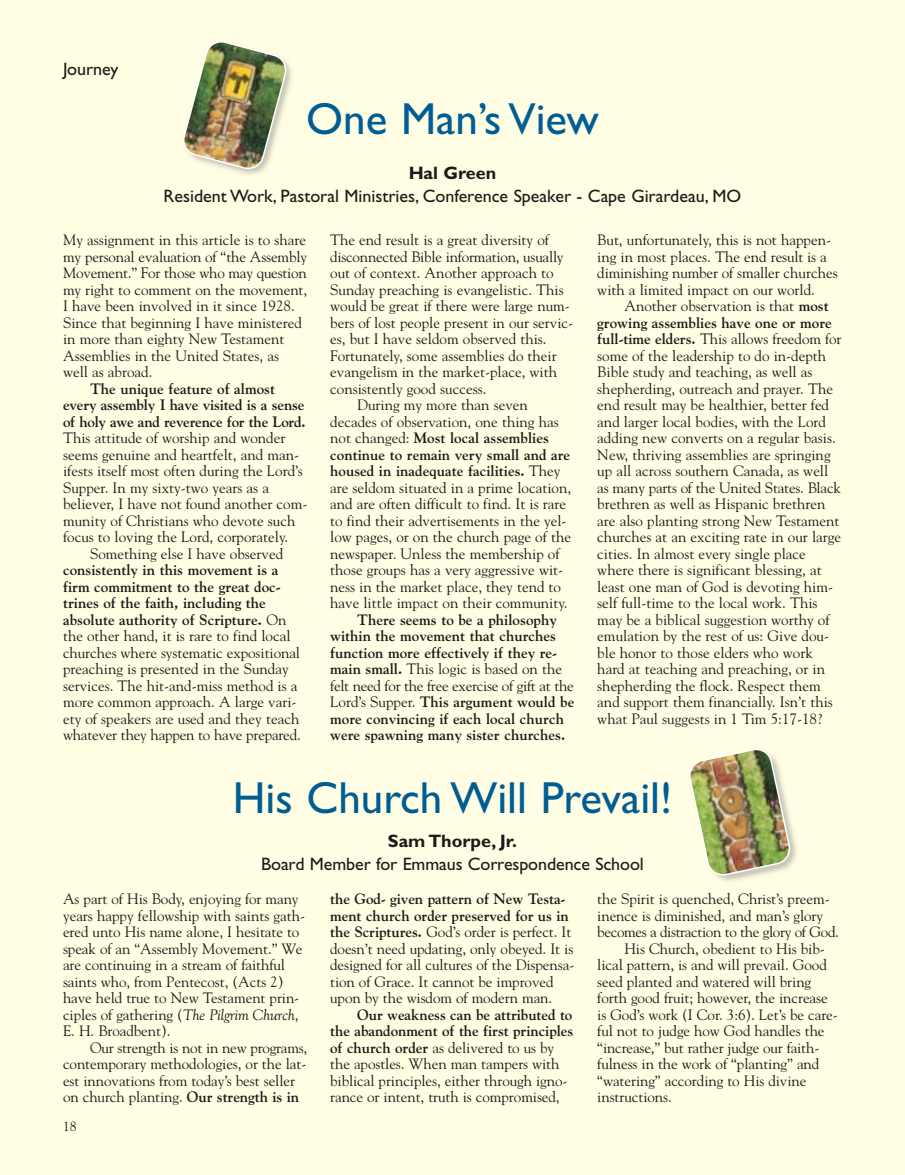
<style>
.page{position:relative;width:905px;height:1175px;background:#fff}
.page>*{position:absolute;margin:0;border:0;box-sizing:border-box;transform-origin:0 0}
.t1{font:45px "Gill Sans";color:#005d93}
.t2{font:18px "Gill Sans";color:#1b1b19}
.t3{font:700 18px "Gill Sans";color:#1b1b19}
.t4{font:15px/16.5px "Goudy";color:#1b1b19}
.t5{font:700 15px/16.5px "Goudy";color:#1b1b19;text-align:center}
.t6{font:15px "Goudy";letter-spacing:-.025em;color:#1b1b19}
.t7{font:13.5px "Goudy";color:#1b1b19}
.s1{font-weight:700}
.s2{font-weight:400}
.s3{font-style:italic}
</style>
<div class="page">
<div style="left:0;top:0;width:904px;height:1174px;background:#fffde2"></div>
<img style="left:689px;top:749px;width:102px;height:128px">
<img style="left:183px;top:41px;width:105px;height:130px">
<p class="t2" style="left:63px;top:63px;width:57px">Journey</p>
<h1 class="t1" style="left:306px;top:103px;width:294px">One Man’s View</h1>
<p class="t3" style="left:408px;top:167px;width:89px">Hal Green</p>
<p class="t2" style="left:164px;top:189px;width:579px">Resident Work, Pastoral Ministries, Conference Speaker - Cape Girardeau, MO</p>
<p class="t4" style="left:63px;top:233px;width:246px">My assignment in this article is to share my personal evaluation of “the Assembly Movement.” For those who may question my right to comment on the movement, I have been involved in it since 1928.<br>Since that beginning I have ministered in more than eighty New Testament Assemblies in the United States, as well as abroad.</p>
<p class="t5" style="left:63px;top:381px;width:244px">The unique feature of almost<br>every assembly I have visited is a sense of holy awe and reverence for the Lord.</p>
<p class="t4" style="left:63px;top:431px;width:224px">This attitude of worship and wonder</p>
<p class="t4" style="left:63px;top:447px;width:237px">seems genuine and heartfelt, and man-</p>
<p class="t4" style="left:63px;top:464px;width:241px">ifests itself most often during the Lord’s</p>
<p class="t4" style="left:63px;top:480px;width:207px">Supper. In my sixty-two years as a</p>
<p class="t4" style="left:63px;top:497px;width:246px">believer, I have not found another com-</p>
<p class="t4" style="left:63px;top:513px;width:234px">munity of Christians who devote such</p>
<p class="t4" style="left:63px;top:530px;width:227px">focus to loving the Lord, corporately.</p>
<p class="t4" style="left:90px;top:546px;width:195px">Something else I have observed</p>
<p class="t4" style="left:63px;top:563px;width:239px"><span class="s1">consistently in this movement is a firm commitment to the great doc&shy;trines of the faith, including the absolute authority of Scripture.</span> On the other hand, it is rare to find local churches where systematic expositional preaching is presented in the Sunday services. The hit-and-miss method is a more common approach. A large vari&shy;ety of speakers are used and they teach whatever they happen to have prepared.</p>
<p class="t4" style="left:330px;top:233px;width:220px">The end result is a great diversity of</p>
<p class="t4" style="left:330px;top:249px;width:235px">disconnected Bible information, usually</p>
<p class="t4" style="left:330px;top:266px;width:225px">out of context. Another approach to</p>
<p class="t4" style="left:330px;top:282px;width:235px">Sunday preaching is evangelistic. This</p>
<p class="t4" style="left:330px;top:299px;width:241px">would be great if there were large num-</p>
<p class="t4" style="left:330px;top:315px;width:244px">bers of lost people present in our servic-</p>
<p class="t4" style="left:330px;top:332px;width:218px">es, but I have seldom observed this.</p>
<p class="t4" style="left:330px;top:348px;width:228px">Fortunately, some assemblies do their</p>
<p class="t4" style="left:330px;top:365px;width:228px">evangelism in the market-place, with</p>
<p class="t4" style="left:330px;top:381px;width:158px">consistently good success.</p>
<p class="t4" style="left:357px;top:398px;width:172px">During my more than seven</p>
<p class="t4" style="left:330px;top:414px;width:230px">decades of observation, one thing has</p>
<p class="t5" style="left:330px;top:431px;width:220px"><span class="s2">not changed:</span> Most local assemblies</p>
<p class="t5" style="left:330px;top:447px;width:241px">continue to remain very small and are</p>
<p class="t5" style="left:330px;top:464px;width:232px">housed in inadequate facilities. <span class="s2">They</span></p>
<p class="t4" style="left:330px;top:480px;width:242px">are seldom situated in a prime location,</p>
<p class="t4" style="left:330px;top:497px;width:237px">and are often difficult to find. It is rare</p>
<p class="t4" style="left:330px;top:513px;width:238px">to find their advertisements in the yel-</p>
<p class="t4" style="left:330px;top:530px;width:242px">low pages, or on the church page of the</p>
<p class="t4" style="left:330px;top:546px;width:231px">newspaper. Unless the membership of</p>
<p class="t4" style="left:330px;top:563px;width:234px">those groups has a very aggressive wit-</p>
<p class="t4" style="left:330px;top:579px;width:232px">ness in the market place, they tend to</p>
<p class="t4" style="left:330px;top:596px;width:239px">have little impact on their community.</p>
<p class="t5" style="left:330px;top:612px;width:246px;text-align:left;text-indent:27px">There seems to be a philosophy within the movement that churches function more effectively if they re&shy;main small. <span class="s2">This logic is based on the felt need for the free exercise of gift at the Lord’s Supper.</span> This argument would be more convincing if each local church were spawning many sister churches.</p>
<p class="t4" style="left:597px;top:233px;width:242px">But, unfortunately, this is not happen&shy;ing in most places. The end result is a diminishing number of smaller churches with a limited impact on our world.</p>
<p class="t4" style="left:597px;top:299px;width:246px;text-indent:27px">Another observation is that <span class="s1">most growing assemblies have one or more full-time elders.</span> This allows freedom for some of the leadership to do in-depth Bible study and teaching, as well as shepherding, outreach and prayer. The end result may be healthier, better fed and larger local bodies, with the Lord adding new converts on a regular basis.<br>New, thriving assemblies are springing up all across southern Canada, as well as many parts of the United States. Black brethren as well as Hispanic brethren are also planting strong New Testament churches at an exciting rate in our large cities. In almost every single place where there is significant blessing, at least one man of God is devoting him&shy;self full-time to the local work. This may be a biblical suggestion worthy of emulation by the rest of us: Give dou&shy;ble honor to those elders who work hard at teaching and preaching, or in shepherding the flock. Respect them and support them financially. Isn’t this what Paul suggests in 1 Tim 5:17-18?</p>
<h1 class="t1" style="left:233px;top:781px;width:441px">His Church Will Prevail!</h1>
<p class="t3" style="left:388px;top:834px;width:131px">Sam Thorpe, Jr.</p>
<p class="t2" style="left:261px;top:857px;width:384px">Board Member for Emmaus Correspondence School</p>
<p class="t4" style="left:63px;top:892px;width:243px">As part of His Body, enjoying for many years happy fellowship with saints gath&shy;ered unto His name alone, I hesitate to speak of an “Assembly Movement.” We are continuing in a stream of faithful saints who, from Pentecost, (Acts 2) have held true to New Testament prin&shy;ciples of gathering (<span class="s3">The Pilgrim Church</span>, E. H. Broadbent).</p>
<p class="t4" style="left:63px;top:1040px;width:246px;text-indent:27px">Our strength is not in new programs, contemporary methodologies, or the lat&shy;est innovations from today’s best seller on church planting. <span class="s1">Our strength is in</span></p>
<p class="t4" style="left:330px;top:892px;width:246px"><span class="s1">the God- given pattern of New Testa&shy;ment church order preserved for us in the Scriptures.</span> God’s order is perfect. It doesn’t need updating, only obeyed. It is designed for all cultures of the Dispensa&shy;tion of Grace. It cannot be improved upon by the wisdom of modern man.</p>
<p class="t4" style="left:330px;top:1007px;width:245px;text-indent:27px"><span class="s1">Our weakness can be attributed to the abandonment of the first principles of church order</span> as delivered to us by the apostles. When man tampers with biblical principles, either through igno&shy;rance or intent, truth is compromised,</p>
<p class="t4" style="left:597px;top:892px;width:234px">the Spirit is quenched, Christ’s preem-</p>
<p class="t4" style="left:597px;top:908px;width:227px">inence is diminished, and man’s glory</p>
<p class="t6" style="left:597px;top:926px;width:243px">becomes a distraction to the glory of God.</p>
<p class="t4" style="left:624px;top:941px;width:202px">His Church, obedient to His bib-</p>
<p class="t4" style="left:597px;top:958px;width:231px">lical pattern, is and will prevail. Good</p>
<p class="t4" style="left:597px;top:974px;width:215px">seed planted and watered will bring</p>
<p class="t4" style="left:597px;top:991px;width:232px">forth good fruit; however, the increase</p>
<p class="t4" style="left:597px;top:1007px;width:242px">is God’s work (I Cor. 3:6). Let’s be care-</p>
<p class="t4" style="left:597px;top:1024px;width:229px">ful not to judge how God handles the</p>
<p class="t4" style="left:597px;top:1040px;width:223px">“increase,” but rather judge our faith-</p>
<p class="t4" style="left:597px;top:1057px;width:223px">fulness in the work of “planting” and</p>
<p class="t4" style="left:597px;top:1073px;width:210px">“watering” according to His divine</p>
<p class="t4" style="left:597px;top:1090px;width:76px">instructions.</p>
<p class="t7" style="left:63px;top:1120px;width:15px">18</p>
</div>
